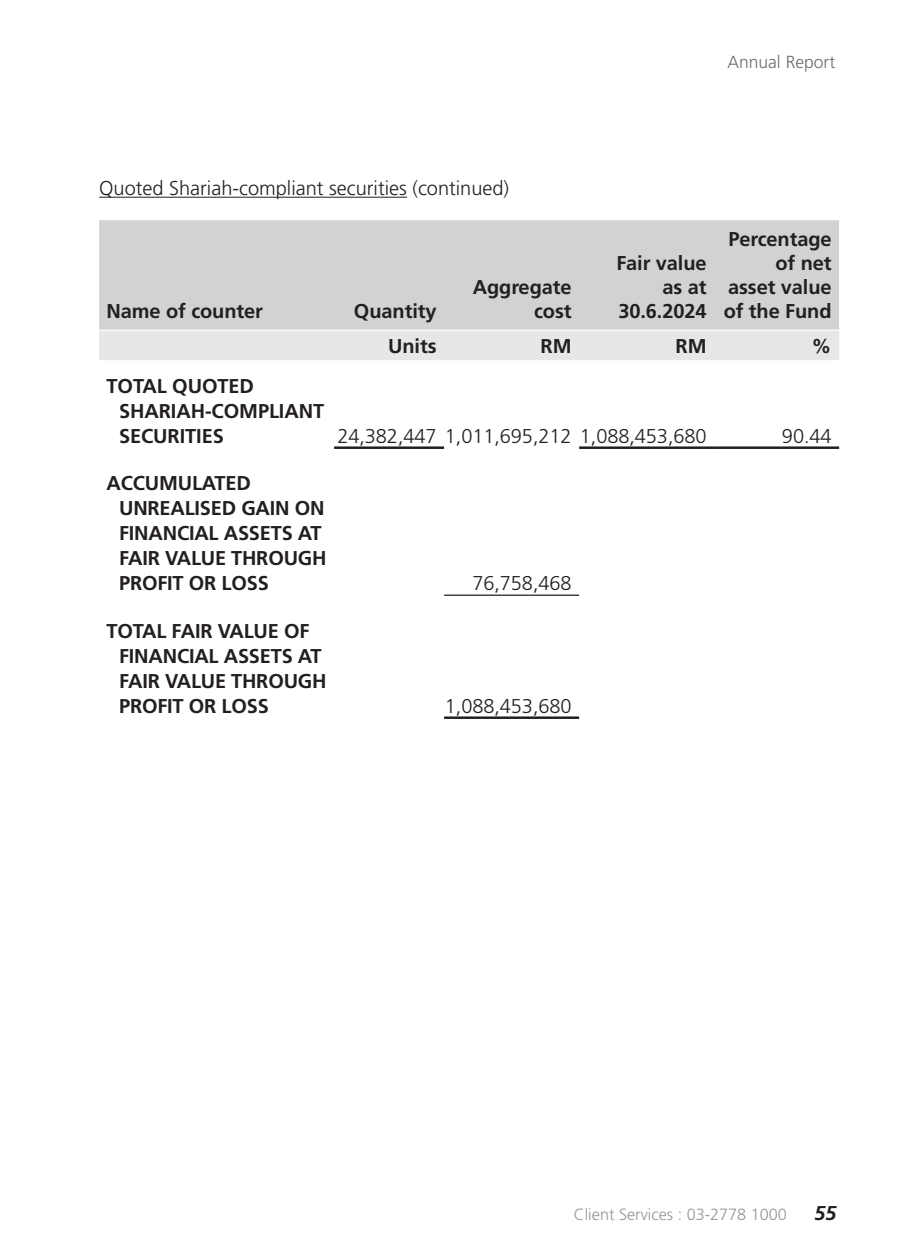
<style>
.page{position:relative;width:900px;height:1260px;background:#fff}
.page>*{position:absolute;margin:0;border:0;box-sizing:border-box;transform-origin:0 0}
.t1{font:700 20px/25px "Frutiger LT Std";letter-spacing:-.01em;color:#231f20;text-align:right}
.t2{font:300 20px "Frutiger LT Std";color:#231f20}
.t3{font:italic 700 20px "Frutiger LT Std";color:#231f20}
.t4{font:300 17.5px "Frutiger LT Std";color:#6c6d70}
.t5{font:300 16.25px "Frutiger LT Std";color:#939598}
</style>
<div class="page">
<hr style="left:99px;top:197px;width:308px;height:1px;background:#231f20">
<div style="left:99px;top:220px;width:740px;height:110px;background:#d1d2d4"></div>
<div style="left:99px;top:331px;width:740px;height:29px;background:#e6e7e9"></div>
<hr style="left:334px;top:446px;width:110px;height:3px;background:#231f20">
<hr style="left:579px;top:446px;width:135px;height:3px;background:#231f20">
<hr style="left:714px;top:446px;width:125px;height:3px;background:#231f20">
<hr style="left:444px;top:595px;width:135px;height:1px;background:#231f20">
<hr style="left:444px;top:716px;width:135px;height:3px;background:#231f20">
<p class="t2" style="left:99px;top:177px;width:412px">Quoted Shariah-compliant securities (continued)</p>
<p class="t1" style="left:107px;top:298px;width:158px">Name of counter</p>
<p class="t1" style="left:354px;top:298px;width:84px">Quantity</p>
<p class="t1" style="left:473px;top:275px;width:100px;line-height:24px">Aggregate cost</p>
<p class="t4" style="left:727px;top:52px;width:109px">Annual Report</p>
<p class="t1" style="left:616px;top:251px;width:92px;line-height:24px">Fair value as at<br>30.6.2024</p>
<p class="t1" style="left:724px;top:227px;width:109px;line-height:24px">Percentage of net asset value of the Fund</p>
<p class="t1" style="left:119px;top:373px;width:207px;text-align:left;text-indent:-12px">TOTAL QUOTED<br>SHARIAH-COMPLIANT<br>SECURITIES</p>
<p class="t1" style="left:119px;top:471px;width:209px;text-align:left;text-indent:-12px">ACCUMULATED<br>UNREALISED GAIN ON<br>FINANCIAL ASSETS AT<br>FAIR VALUE THROUGH<br>PROFIT OR LOSS</p>
<p class="t1" style="left:119px;top:618px;width:209px;text-align:left;text-indent:-12px">TOTAL FAIR VALUE OF<br>FINANCIAL ASSETS AT<br>FAIR VALUE THROUGH<br>PROFIT OR LOSS</p>
<p class="t1" style="left:388px;top:333px;width:50px">Units</p>
<p class="t1" style="left:541px;top:333px;width:33px">RM</p>
<p class="t1" style="left:676px;top:333px;width:32px">RM</p>
<p class="t1" style="left:812px;top:333px;width:21px">%</p>
<p class="t2" style="left:337px;top:424px;width:371px">24,382,447 1,011,695,212 1,088,453,680</p>
<p class="t2" style="left:782px;top:424px;width:51px">90.44</p>
<p class="t2" style="left:472px;top:572px;width:101px">76,758,468</p>
<p class="t2" style="left:445px;top:694px;width:128px">1,088,453,680</p>
<p class="t5" style="left:574px;top:1205px;width:215px">Client Services : 03-2778 1000</p>
<p class="t3" style="left:814px;top:1201px;width:24px">55</p>
</div>
